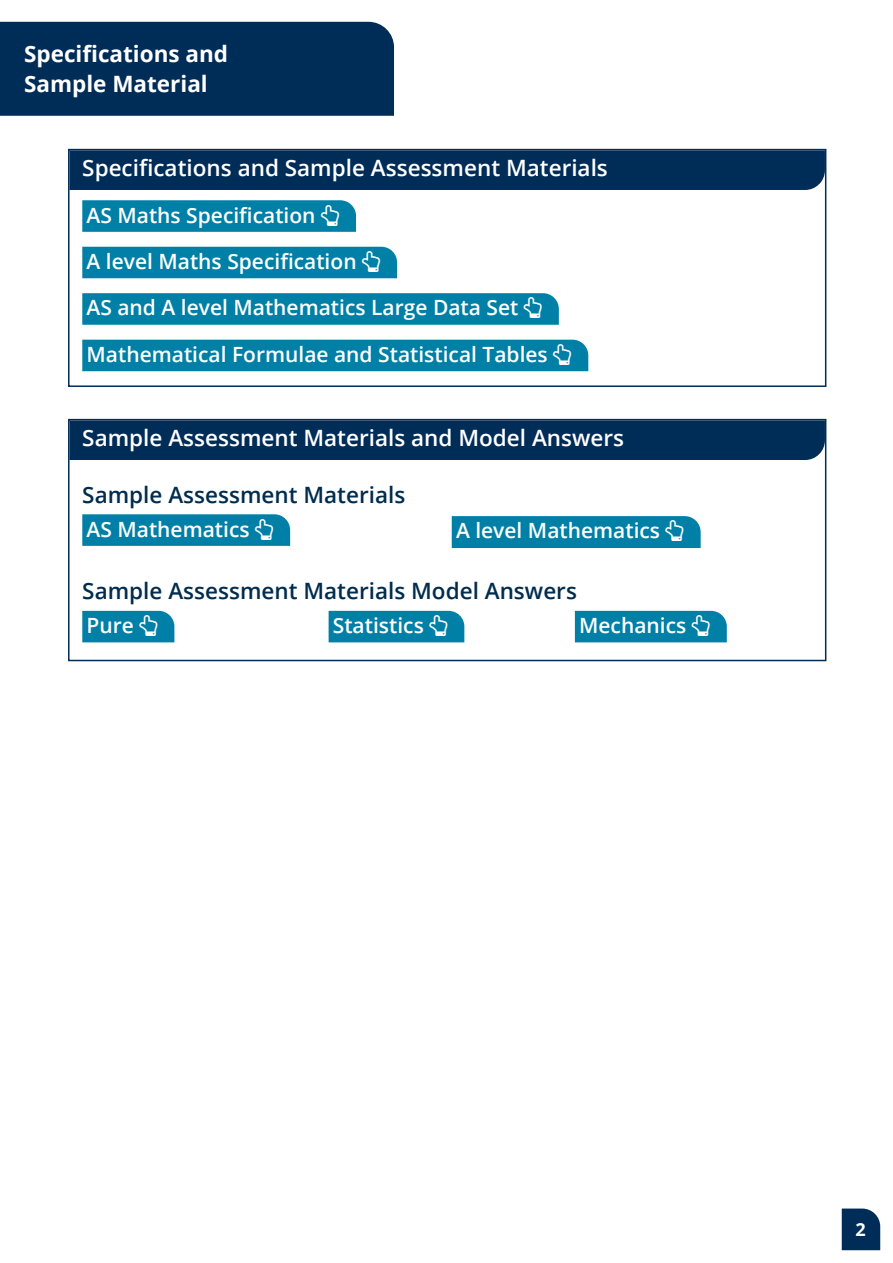
<style>
.page{position:relative;width:893px;height:1263px;background:#fff}
.page>*{position:absolute;margin:0;border:0;box-sizing:border-box;transform-origin:0 0}
.panel_headings_dark{font:600 22.5px "Open Sans";color:#fff}
.panel_sub_head{font:600 22.5px "Open Sans";color:#002c4d}
.body{font:700 22.5px/30px "Open Sans";color:#fff}
.hyperlinks_quals{font:600 21px "Open Sans";color:#fff}
.hyperlinks_quals_2_c{font:600 21px "Open Sans";color:#fff}
.hyperlinks_quals_3_c{font:600 21px "Open Sans";color:#fff}
.t1{font:700 18px "Open Sans";color:#fff}
</style>
<div class="page">
<div style="left:842px;top:1208px;width:38px;height:42px;background:#002c58"></div>
<div style="left:0;top:22px;width:394px;height:94px;background:#002c58"></div>
<div style="left:71px;top:152px;width:752px;height:38px;background:#002c58"></div>
<div style="left:68px;top:149px;width:758px;height:238px;border:2px solid #002c58"></div>
<div style="left:71px;top:422px;width:752px;height:38px;background:#002c58"></div>
<div style="left:68px;top:419px;width:758px;height:242px;border:2px solid #002c58"></div>
<svg style="left:82px;top:200px;width:274px;height:32px;background:#0582a7"></svg>
<div style="left:82px;top:247px;width:315px;height:31px;background:#0080a6"></div>
<svg style="left:82px;top:293px;width:477px;height:32px;background:#0482a7"></svg>
<div style="left:82px;top:340px;width:506px;height:31px;background:#0080a6"></div>
<svg style="left:82px;top:514px;width:208px;height:32px;background:#0582a8"></svg>
<div style="left:452px;top:516px;width:249px;height:32px;background:#0080a6"></div>
<div style="left:82px;top:611px;width:92px;height:31px;background:#0080a6"></div>
<div style="left:329px;top:611px;width:135px;height:31px;background:#0080a6"></div>
<div style="left:575px;top:611px;width:152px;height:31px;background:#0080a6"></div>
<p class="body" style="left:24px;top:39px;width:206px">Specifications and<br>Sample Material</p>
<p class="panel_headings_dark" style="left:82px;top:152px;width:527px">Specifications and Sample Assessment Materials</p>
<p class="hyperlinks_quals" style="left:87px;top:200px;width:231px">AS Maths Specification</p>
<p class="hyperlinks_quals" style="left:87px;top:247px;width:272px">A level Maths Specification</p>
<p class="hyperlinks_quals" style="left:87px;top:293px;width:433px">AS and A level Mathematics Large Data Set</p>
<p class="hyperlinks_quals" style="left:87px;top:340px;width:463px">Mathematical Formulae and Statistical Tables</p>
<p class="panel_headings_dark" style="left:82px;top:422px;width:543px">Sample Assessment Materials and Model Answers</p>
<p class="panel_sub_head" style="left:82px;top:479px;width:325px">Sample Assessment Materials</p>
<p class="hyperlinks_quals_2_c" style="left:87px;top:514px;width:165px">AS Mathematics</p>
<p class="hyperlinks_quals_2_c" style="left:456px;top:516px;width:206px">A level Mathematics</p>
<p class="panel_sub_head" style="left:82px;top:576px;width:496px">Sample Assessment Materials Model Answers</p>
<p class="hyperlinks_quals_3_c" style="left:87px;top:611px;width:49px">Pure</p>
<p class="hyperlinks_quals_3_c" style="left:333px;top:611px;width:93px">Statistics</p>
<p class="hyperlinks_quals_3_c" style="left:579px;top:611px;width:109px">Mechanics</p>
<p class="t1" style="left:855px;top:1217px;width:12px">2</p>
</div>
